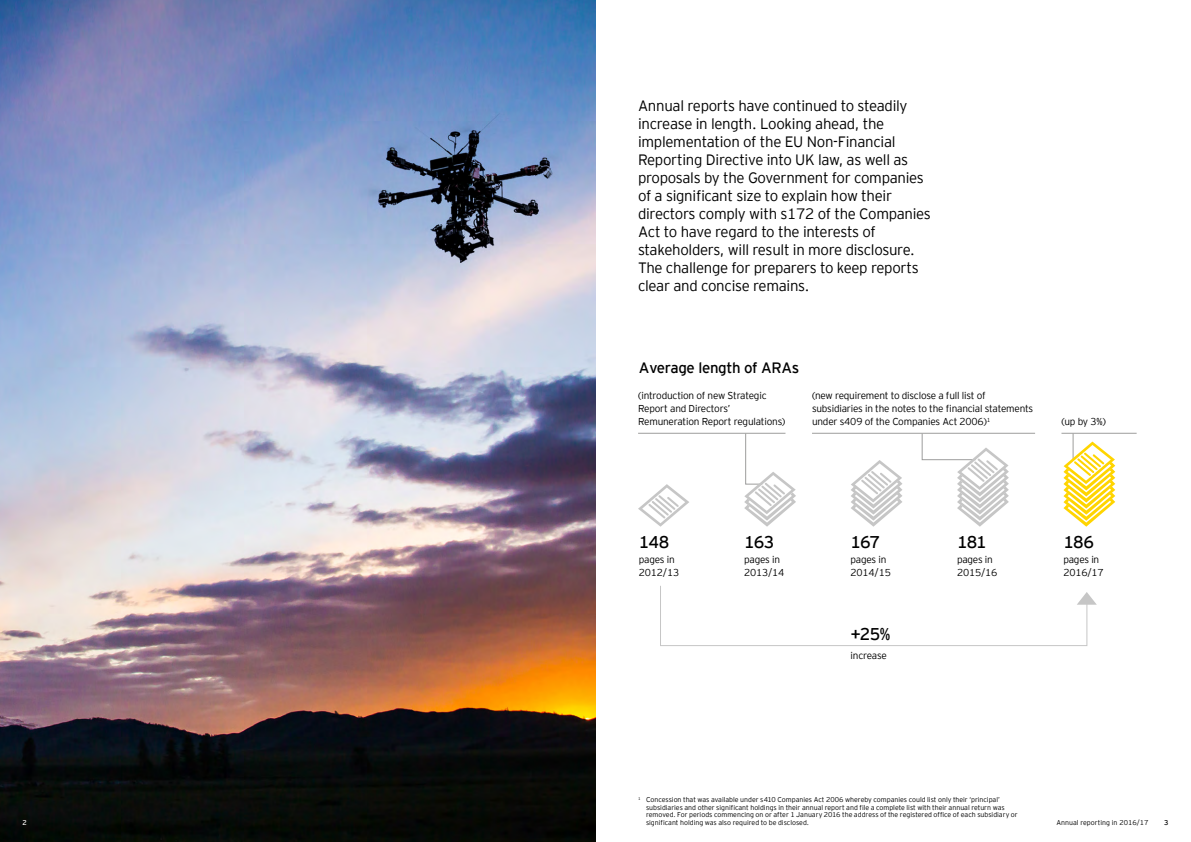
<style>
.page{position:relative;width:1191px;height:842px;background:#fff}
.page>*{position:absolute;margin:0;border:0;box-sizing:border-box;transform-origin:0 0}
.t1{font:17px "EY Interstate";letter-spacing:-.05em;color:#000}
.t2{font:300 15px/18px "EY Interstate";letter-spacing:-.02em;color:#000}
.t3{font:15px "EY Interstate";letter-spacing:-.02em;color:#000}
.t4{font:300 10px/13px "EY Interstate";letter-spacing:-.02em;color:#000}
.t5{font:300 7px/7.5px "EY Interstate";color:#000}
.t6{font:7px "EY Interstate";color:#fff}
.t7{font:7px "EY Interstate";color:#000}
</style>
<div class="page">
<img style="left:0;top:0;width:595px;height:842px">
<hr style="left:812px;top:433px;width:223px;height:1px;background:#9d9d9c">
<hr style="left:638px;top:433px;width:147px;height:1px;background:#9d9d9c">
<hr style="left:1061px;top:433px;width:75px;height:1px;background:#9d9d9c">
<svg style="left:921px;top:433px;width:87px;height:94px"></svg>
<svg style="left:638px;top:484px;width:51px;height:43px"></svg>
<svg style="left:744px;top:433px;width:52px;height:94px"></svg>
<svg style="left:851px;top:460px;width:51px;height:67px"></svg>
<svg style="left:1063px;top:433px;width:52px;height:94px"></svg>
<svg style="left:660px;top:585px;width:436px;height:61px"></svg>
<p class="t2" style="left:638px;top:96px;width:294px">Annual reports have continued to steadily increase in length. Looking ahead, the implementation of the EU Non-Financial Reporting Directive into UK law, as well as proposals by the Government for companies of a significant size to explain how their directors comply with s172 of the Companies Act to have regard to the interests of stakeholders, will result in more disclosure.<br>The challenge for preparers to keep reports clear and concise remains.</p>
<p class="t3" style="left:639px;top:357px;width:162px">Average length of ARAs</p>
<p class="t4" style="left:638px;top:388px;width:149px">(introduction of new Strategic<br>Report and Directors’<br>Remuneration Report regulations)</p>
<p class="t4" style="left:812px;top:388px;width:223px">(new requirement to disclose a full list of subsidiaries in the notes to the financial statements under s409 of the Companies Act 2006)<sup>1</sup></p>
<p class="t4" style="left:1061px;top:414px;width:46px">(up by 3%)</p>
<p class="t1" style="left:639px;top:530px;width:32px">148</p>
<p class="t4" style="left:639px;top:552px;width:42px">pages in<br>2012/13</p>
<p class="t1" style="left:744px;top:530px;width:32px">163</p>
<p class="t4" style="left:744px;top:552px;width:42px">pages in<br>2013/14</p>
<p class="t1" style="left:850px;top:530px;width:31px">167</p>
<p class="t4" style="left:850px;top:552px;width:42px">pages in<br>2014/15</p>
<p class="t1" style="left:850px;top:622px;width:41px">+25%</p>
<p class="t4" style="left:850px;top:648px;width:38px">increase</p>
<p class="t1" style="left:957px;top:530px;width:31px">181</p>
<p class="t4" style="left:957px;top:552px;width:42px">pages in<br>2015/16</p>
<p class="t1" style="left:1063px;top:530px;width:32px">186</p>
<p class="t4" style="left:1063px;top:552px;width:42px">pages in<br>2016/17</p>
<p class="t5" style="left:646px;top:795px;width:373px;text-indent:-8px"><sup>1</sup> Concession that was available under s410 Companies Act 2006 whereby companies could list only their ‘principal’ subsidiaries and other significant holdings in their annual report and file a complete list with their annual return was removed. For periods commencing on or after 1 January 2016 the address of the registered office of each subsidiary or significant holding was also required to be disclosed.</p>
<p class="t6" style="left:23px;top:817px;width:6px">2</p>
<p class="t5" style="left:1056px;top:818px;width:93px">Annual reporting in 2016/17</p>
<p class="t7" style="left:1164px;top:817px;width:6px">3</p>
</div>
